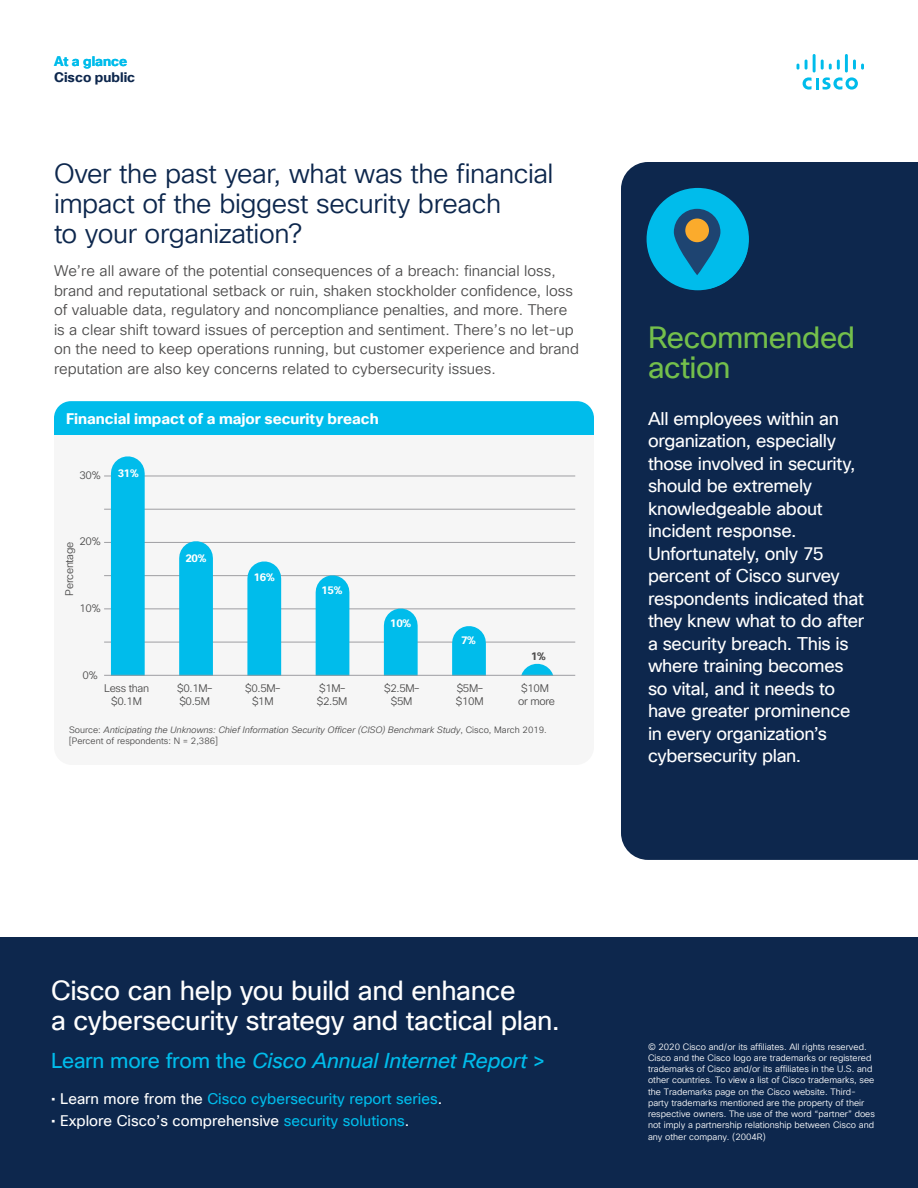
<style>
.page{position:relative;width:918px;height:1188px;background:#fff}
.page>*{position:absolute;margin:0;border:0;box-sizing:border-box;transform-origin:0 0}
.t1{font:30px/30px "Cisco Sans TT";letter-spacing:-.015em;color:#74bf4b}
.t2{font:27px/30px "Cisco Sans TT Light";letter-spacing:-.015em;color:#0d274d}
.t3{font:27px/30px "Cisco Sans TT";letter-spacing:-.015em;color:#fff}
.t4{font:italic 21px "Cisco Sans TT";letter-spacing:-.01em;color:#00bceb}
.t5{font:18px/22.5px "Cisco Sans TT";letter-spacing:-.02em;color:#fff}
.t6{font:15px/19.5px "Cisco Sans TT Light";color:#4d4c4c}
.t7{font:15px "Cisco Sans TT";color:#00bceb}
.t8{font:15px "Cisco Sans TT";color:#fff}
.t9{font:700 15px "Cisco Sans TT";color:#fff}
.t10{font:700 13.5px "Cisco Sans TT";color:#0d274d}
.t11{font:700 13.5px "Cisco Sans TT";color:#00bceb}
.t12{font:300 10.8px/13.8px "Cisco Sans";letter-spacing:-.03em;color:#4d4c4c}
.t13{font:700 10.8px "Cisco Sans";letter-spacing:-.03em;color:#fff}
.t14{font:700 10.8px "Cisco Sans";color:#4d4c4c}
.t15{font:9px/11.2px "Cisco Sans TT Light";color:#fff}
.t16{font:italic 9px/11.2px "Cisco Sans TT Light";color:#4d4c4c}
.s1{font-style:normal}
.s2{color:#fff}
.s3{color:#00bceb}
</style>
<div class="page">
<svg style="left:803px;top:77px;width:55px;height:13px"></svg>
<svg style="left:797px;top:64px;width:2px;height:6px"></svg>
<svg style="left:805px;top:60px;width:3px;height:10px"></svg>
<hr style="left:813px;top:54px;width:3px;height:19px;background:#00bceb">
<svg style="left:821px;top:60px;width:19px;height:10px"></svg>
<hr style="left:845px;top:54px;width:3px;height:19px;background:#00bceb">
<svg style="left:853px;top:60px;width:11px;height:10px"></svg>
<div style="left:104px;top:456px;width:472px;height:220px;background:#f6f6f6"></div>
<div style="left:54px;top:401px;width:540px;height:34px;background:#00bceb"></div>
<div style="left:0;top:938px;width:918px;height:250px;background:#0d274d"></div>
<div style="left:621px;top:162px;width:297px;height:698px;background:#0d274d"></div>
<div style="left:647px;top:188px;width:102px;height:102px;background:#00bceb;border-radius:50%"></div>
<svg style="left:710px;top:215px;width:37px;height:74px"></svg>
<svg style="left:674px;top:209px;width:46px;height:66px;fill:#1e4471"></svg>
<div style="left:685px;top:219px;width:24px;height:23px;background:#fbab2c;border-radius:50%"></div>
<hr style="left:104px;top:642px;width:471px;height:1px;background:#9e9ea2">
<hr style="left:104px;top:609px;width:471px;height:1px;background:#9e9ea2">
<hr style="left:104px;top:575px;width:471px;height:1px;background:#9e9ea2">
<hr style="left:104px;top:542px;width:471px;height:1px;background:#9e9ea2">
<hr style="left:104px;top:509px;width:471px;height:1px;background:#9e9ea2">
<hr style="left:104px;top:476px;width:471px;height:1px;background:#9e9ea2">
<div style="left:111px;top:473px;width:34px;height:202px;background:#00bceb"></div>
<div style="left:179px;top:558px;width:34px;height:117px;background:#00bceb"></div>
<div style="left:247px;top:578px;width:34px;height:97px;background:#00bceb"></div>
<div style="left:316px;top:592px;width:33px;height:83px;background:#00bceb"></div>
<div style="left:384px;top:625px;width:34px;height:50px;background:#00bceb"></div>
<div style="left:452px;top:643px;width:34px;height:32px;background:#00bceb"></div>
<hr style="left:520px;top:681px;width:34px;height:1px;background:#00bceb">
<hr style="left:104px;top:675px;width:471px;height:1px;background:#9e9ea2">
<h3 class="t11" style="left:54px;top:52px;width:75px">At a glance</h3>
<h3 class="t10" style="left:54px;top:69px;width:83px">Cisco public</h3>
<h2 class="t2" style="left:54px;top:160px;width:501px">Over the past year, what was the financial impact of the biggest security breach<br>to your organization?</h2>
<p class="t6" style="left:54px;top:262px;width:526px">We’re all aware of the potential consequences of a breach: financial loss, brand and reputational setback or ruin, shaken stockholder confidence, loss of valuable data, regulatory and noncompliance penalties, and more. There is a clear shift toward issues of perception and sentiment. There’s no let-up on the need to keep operations running, but customer experience and brand reputation are also key concerns related to cybersecurity issues.</p>
<h3 class="t9" style="left:66px;top:409px;width:314px">Financial impact of a major security breach</h3>
<p class="t12" style="left:79px;top:469px;width:23px">30%</p>
<p class="t13" style="left:118px;top:466px;width:22px">31%</p>
<p class="t12" style="left:79px;top:535px;width:23px">20%</p>
<p class="t12" style="left:63px;top:596px;width:55px;rotate:-90deg">Percentage</p>
<p class="t12" style="left:79px;top:602px;width:23px">10%</p>
<p class="t12" style="left:83px;top:669px;width:17px">0%</p>
<p class="t13" style="left:185px;top:552px;width:22px">20%</p>
<p class="t13" style="left:254px;top:570px;width:22px">16%</p>
<p class="t13" style="left:321px;top:583px;width:22px">15%</p>
<p class="t13" style="left:390px;top:616px;width:22px">10%</p>
<p class="t13" style="left:461px;top:633px;width:16px">7%</p>
<p class="t14" style="left:531px;top:649px;width:16px">1%</p>
<p class="t12" style="left:104px;top:681px;width:47px;text-align:center">Less than $0.1M</p>
<p class="t12" style="left:177px;top:681px;width:37px">$0.1M– $0.5M</p>
<p class="t12" style="left:245px;top:681px;width:37px;text-align:center">$0.5M– $1M</p>
<p class="t12" style="left:317px;top:681px;width:32px">$1M– $2.5M</p>
<p class="t12" style="left:384px;top:681px;width:37px;text-align:center">$2.5M– $5M</p>
<p class="t12" style="left:456px;top:681px;width:29px">$5M– $10M</p>
<p class="t12" style="left:518px;top:681px;width:39px">$10M or more</p>
<p class="t16" style="left:69px;top:725px;width:479px"><span class="s1">Source:</span> Anticipating the Unknowns: Chief Information Security Officer (CISO) Benchmark Study<span class="s1">, Cisco, March 2019. [Percent of respondents: N = 2,386]</span></p>
<h1 class="t1" style="left:648px;top:323px;width:209px">Recommended action</h1>
<p class="t5" style="left:648px;top:408px;width:218px">All employees within an organization, especially those involved in security, should be extremely knowledgeable about incident response.<br>Unfortunately, only 75 percent of Cisco survey respondents indicated that they knew what to do after a security breach. This is where training becomes so vital, and it needs to have greater prominence in every organization’s cybersecurity plan.</p>
<h2 class="t3" style="left:51px;top:976px;width:510px">Cisco can help you build and enhance<br>a cybersecurity strategy and tactical plan.</h2>
<h3 class="t4" style="left:51px;top:1047px;width:496px"><span class="s1">Learn more from the</span> Cisco Annual Internet Report <span class="s1">&gt;</span></h3>
<h3 class="t7" style="left:51px;top:1089px;width:393px"><span class="s2">• Learn more from the</span> Cisco cybersecurity report series<span class="s2">.</span></h3>
<h3 class="t8" style="left:51px;top:1111px;width:360px">• Explore Cisco’s comprehensive <span class="s3">security solutions</span>.</h3>
<p class="t15" style="left:648px;top:1041px;width:229px">© 2020 Cisco and/or its affiliates. All rights reserved.<br>Cisco and the Cisco logo are trademarks or registered trademarks of Cisco and/or its affiliates in the U.S. and other countries. To view a list of Cisco trademarks, see the Trademarks page on the Cisco website. Third&shy;party trademarks mentioned are the property of their respective owners. The use of the word “partner” does not imply a partnership relationship between Cisco and any other company. (2004R)</p>
</div>
